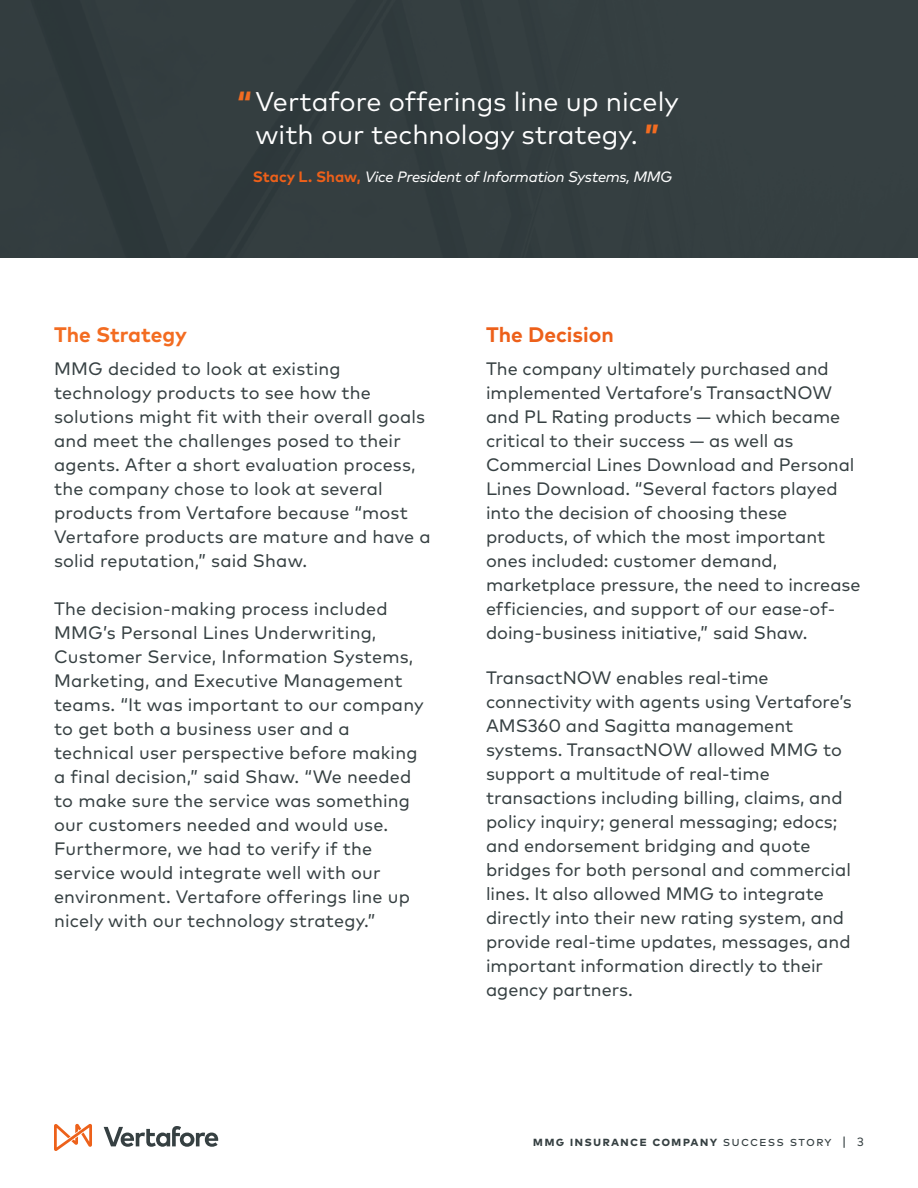
<style>
.page{position:relative;width:918px;height:1188px;background:#fff}
.page>*{position:absolute;margin:0;border:0;box-sizing:border-box;transform-origin:0 0}
.t1{font:27px/32.4px "Mark Pro";color:#fff;text-align:center}
.t2{font:700 21px "Mark Pro";color:#f36c21}
.t3{font:700 21px "Mark Pro";color:#ed601a}
.t4{font:18px/24px "Mark Pro";color:#364042}
.t5{font:italic 15px "Mark Pro";letter-spacing:-.02em;color:#fff}
.t6{font:700 13.5px "Mark Pro";letter-spacing:.08em;color:#364042}
.s1{font-weight:800;color:#f36c21}
.s2{font-weight:700;font-style:normal;color:#ed601a}
.s3{font-weight:400}
.s4{font-weight:400;font-size:12px}
</style>
<div class="page">
<div style="left:0;top:0;width:918px;height:257px;background:#364042"></div>
<svg style="left:54px;top:1124px;width:38px;height:27px"></svg>
<svg style="left:104px;top:1126px;width:114px;height:21px"></svg>
<h1 class="t1" style="left:238px;top:83px;width:443px"><span class="s1">“</span>Vertafore offerings line up nicely with our technology strategy. <span class="s1">”</span></h1>
<p class="t5" style="left:253px;top:166px;width:421px"><span class="s2">Stacy L. Shaw,</span> Vice President of Information Systems, MMG</p>
<p class="t2" style="left:54px;top:319px;width:134px">The Strategy</p>
<p class="t4" style="left:54px;top:356px;width:378px">MMG decided to look at existing technology products to see how the solutions might fit with their overall goals and meet the challenges posed to their agents. After a short evaluation process, the company chose to look at several products from Vertafore because “most Vertafore products are mature and have a solid reputation,” said Shaw.</p>
<p class="t4" style="left:54px;top:596px;width:371px">The decision-making process included MMG’s Personal Lines Underwriting, Customer Service, Information Systems, Marketing, and Executive Management teams. “It was important to our company to get both a business user and a technical user perspective before making a final decision,” said Shaw. “We needed to make sure the service was something our customers needed and would use.<br>Furthermore, we had to verify if the service would integrate well with our environment. Vertafore offerings line up nicely with our technology strategy.”</p>
<p class="t3" style="left:486px;top:319px;width:129px">The Decision</p>
<p class="t4" style="left:486px;top:356px;width:376px">The company ultimately purchased and implemented Vertafore’s TransactNOW and PL Rating products — which became critical to their success — as well as Commercial Lines Download and Personal Lines Download. “Several factors played into the decision of choosing these products, of which the most important ones included: customer demand, marketplace pressure, the need to increase efficiencies, and support of our ease-of&shy;doing-business initiative,” said Shaw.</p>
<p class="t4" style="left:486px;top:665px;width:367px">TransactNOW enables real-time connectivity with agents using Vertafore’s AMS360 and Sagitta management systems. TransactNOW allowed MMG to support a multitude of real-time transactions including billing, claims, and policy inquiry; general messaging; edocs; and endorsement bridging and quote bridges for both personal and commercial lines. It also allowed MMG to integrate directly into their new rating system, and provide real-time updates, messages, and important information directly to their agency partners.</p>
<p class="t6" style="left:533px;top:1131px;width:333px">mmg insurance company <span class="s3">success story |</span> <span class="s4">3</span></p>
</div>
